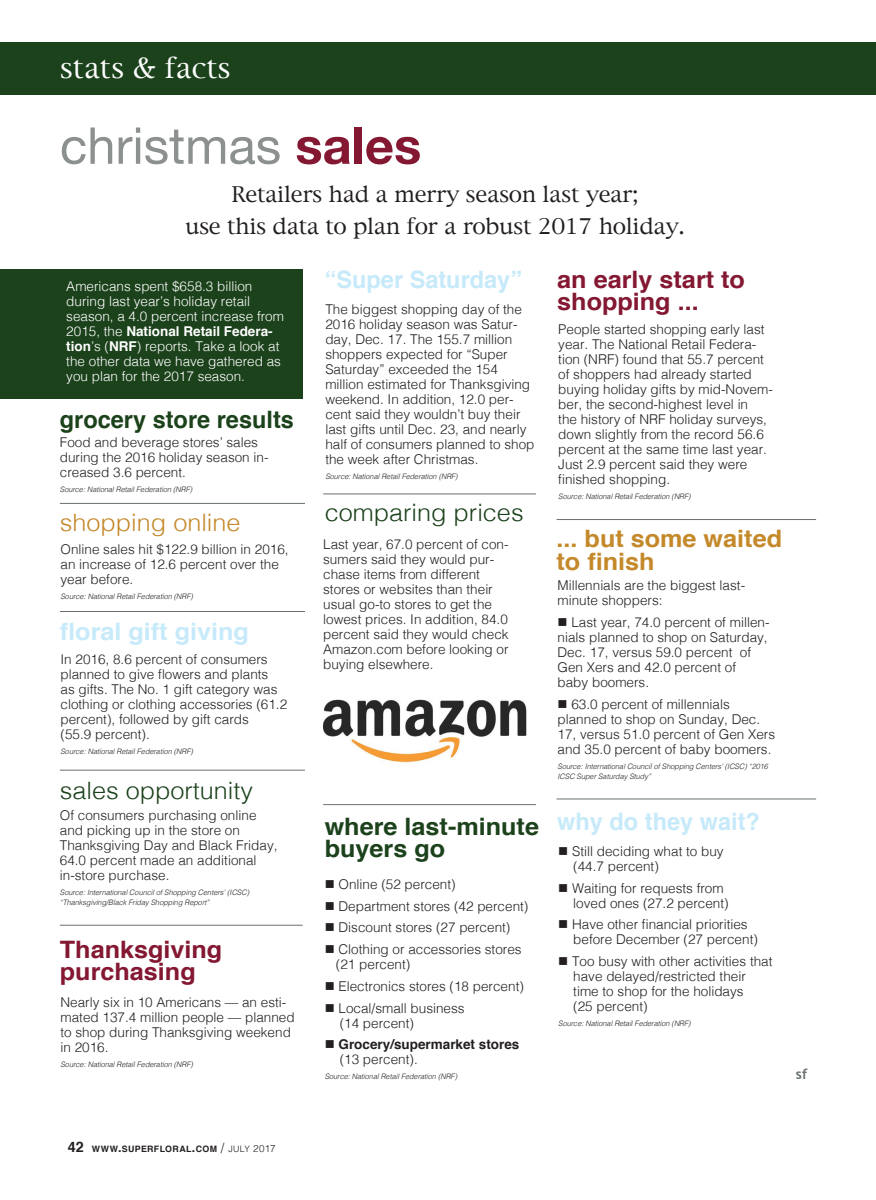
<style>
.page{position:relative;width:876px;height:1200px;background:#fff}
.page>*{position:absolute;margin:0;border:0;box-sizing:border-box;transform-origin:0 0}
.t1{font:50.85px "Helvetica Neue";color:#8d9090}
.t2{font:27px "New York";color:#fff}
.t3{font:700 24px/22.5px "Helvetica";color:#841832;scale:1.05 1}
.t4{font:300 24px "Helvetica";color:#1c421c;scale:1.05 1}
.t5{font:700 24px "Helvetica";color:#c6eafa}
.t6{font:700 24px/22.5px "Helvetica";color:#c4892a;scale:1.05 1}
.t7{font:700 24px/22.5px "Helvetica";color:#1c421c;scale:1.05 1}
.t8{font:700 24px "Helvetica";color:#1c421c}
.t9{font:700 24px "Helvetica";color:#c6eafa;scale:1.05 1}
.t10{font:300 24px "Helvetica";color:#c5882a;scale:1.05 1}
.t11{font:21px/31.5px "New York";letter-spacing:-.02em;color:#231f20;text-align:center}
.t12{font:700 14.25px "Trebuchet MS";color:#6a7070}
.t13{font:300 13.5px/15px "Helvetica";color:#231f20}
.t14{font:300 13.5px/15px "Helvetica";color:#fff}
.t15{font:700 13.5px/15px "Helvetica";color:#231f20}
.t16{font:700 8.85px "Helvetica";letter-spacing:.04em;color:#231f20}
.t17{font:italic 300 7.5px/10.5px "Helvetica";color:#231f20}
.s1{font-weight:700;color:#841832}
.s2{font-weight:700}
.s3{color:#c4892a}
.s4{font-weight:300}
.s5{font-size:14.4px}
.s6{font-size:12.6px}
.s7{font-weight:300;font-size:12.6px}
.s8{font-weight:300;font-size:9.9px}
</style>
<div class="page">
<div style="left:0;top:269px;width:303px;height:129px;background:#1c421c"></div>
<hr style="left:323px;top:494px;width:213px;height:1px;background:#6a7070">
<hr style="left:323px;top:804px;width:213px;height:1px;background:#6a7070">
<hr style="left:556px;top:519px;width:260px;height:1px;background:#6a7070">
<hr style="left:60px;top:925px;width:243px;height:1px;background:#6a7070">
<hr style="left:556px;top:799px;width:260px;height:1px;background:#6a7070">
<hr style="left:60px;top:611px;width:245px;height:1px;background:#6a7070">
<hr style="left:60px;top:770px;width:245px;height:1px;background:#6a7070">
<hr style="left:60px;top:503px;width:245px;height:1px;background:#6a7070">
<div style="left:0;top:42px;width:876px;height:53px;background:#1c421c"></div>
<img style="left:323px;top:700px;width:204px;height:63px">
<h2 class="t2" style="left:60px;top:51px;width:172px">stats &amp; facts</h2>
<h1 class="t1" style="left:60px;top:115px;width:363px">christmas <span class="s1">sales</span></h1>
<h3 class="t11" style="left:185px;top:181px;width:501px">Retailers had a merry season last year;<br>use this data to plan for a robust 2017 holiday.</h3>
<p class="t14" style="left:66px;top:277px;width:219px">Americans spent $658.3 billion during last year’s holiday retail season, a 4.0 percent increase from 2015, the <span class="s2">National Retail Federa&shy;tion</span>’s (<span class="s2">NRF</span>) reports. Take a look at the other data we have gathered as you plan for the 2017 season.</p>
<h3 class="t8" style="left:60px;top:400px;width:235px">grocery store results</h3>
<p class="t13" style="left:60px;top:434px;width:210px">Food and beverage stores’ sales during the 2016 holiday season in&shy;creased 3.6 percent.</p>
<p class="t17" style="left:60px;top:483px;width:134px">Source: National Retail Federation (NRF)</p>
<h3 class="t10" style="left:60px;top:502px;width:174px">shop<span class="s3">ping on</span>line</h3>
<p class="t13" style="left:60px;top:541px;width:230px">Online sales hit $122.9 billion in 2016, an increase of 12.6 percent over the year before.</p>
<p class="t17" style="left:60px;top:591px;width:134px">Source: National Retail Federation (NRF)</p>
<h3 class="t9" style="left:60px;top:612px;width:182px">floral gift giving</h3>
<p class="t13" style="left:60px;top:650px;width:228px">In 2016, 8.6 percent of consumers planned to give flowers and plants<br>as gifts. The No. 1 gift category was clothing or clothing accessories (61.2 percent), followed by gift cards<br>(55.9 percent).</p>
<p class="t17" style="left:60px;top:745px;width:134px">Source: National Retail Federation (NRF)</p>
<h3 class="t4" style="left:60px;top:770px;width:186px">sales opportunity</h3>
<p class="t13" style="left:60px;top:806px;width:219px">Of consumers purchasing online and picking up in the store on<br>Thanksgiving Day and Black Friday,<br>64.0 percent made an additional in-store purchase.</p>
<p class="t17" style="left:60px;top:886px;width:191px">Source: International Council of Shopping Centers’ (ICSC) “Thanksgiving/Black Friday Shopping Report”</p>
<h3 class="t3" style="left:60px;top:938px;width:156px">Thanksgiving purchasing</h3>
<p class="t13" style="left:60px;top:994px;width:236px">Nearly six in 10 Americans — an esti&shy;mated 137.4 million people — planned to shop during Thanksgiving weekend in 2016.</p>
<p class="t17" style="left:60px;top:1059px;width:134px">Source: National Retail Federation (NRF)</p>
<h3 class="t5" style="left:325px;top:260px;width:199px">“Super Saturday”</h3>
<p class="t13" style="left:325px;top:301px;width:211px">The biggest shopping day of the<br>2016 holiday season was Satur&shy;day, Dec. 17. The 155.7 million shoppers expected for “Super<br>Saturday” exceeded the 154 million estimated for Thanksgiving weekend. In addition, 12.0 per&shy;cent said they wouldn’t buy their last gifts until Dec. 23, and nearly half of consumers planned to shop the week after Christmas.</p>
<p class="t17" style="left:325px;top:470px;width:134px">Source: National Retail Federation (NRF)</p>
<h3 class="t4" style="left:325px;top:492px;width:191px">comparing prices</h3>
<p class="t13" style="left:323px;top:536px;width:187px">Last year, 67.0 percent of con&shy;sumers said they would pur&shy;chase items from different stores or websites than their usual go-to stores to get the lowest prices. In addition, 84.0 percent said they would check<br>Amazon.com before looking or buying elsewhere.</p>
<h3 class="t7" style="left:325px;top:815px;width:206px">where last-minute buyers go</h3>
<p class="t13" style="left:325px;top:875px;width:132px">■ Online (52 percent)</p>
<p class="t13" style="left:325px;top:897px;width:205px">■ Department stores (42 percent)</p>
<p class="t13" style="left:325px;top:919px;width:187px">■ Discount stores (27 percent)</p>
<p class="t13" style="left:336px;top:941px;width:187px;text-indent:-11px">■ Clothing or accessories stores (21 percent)</p>
<p class="t13" style="left:325px;top:977px;width:201px">■ Electronics stores (18 percent)</p>
<p class="t13" style="left:340px;top:999px;width:126px;text-indent:-15px">■ Local/small business (14 percent)</p>
<p class="t15" style="left:340px;top:1037px;width:181px;text-indent:-15px">■ Grocery/supermarket stores <span class="s4">(13 percent).</span></p>
<p class="t17" style="left:325px;top:1071px;width:134px">Source: National Retail Federation (NRF)</p>
<h3 class="t3" style="left:557px;top:268px;width:180px">an early start to shopping ...</h3>
<p class="t13" style="left:558px;top:320px;width:216px">People started shopping early last year. The National Retail Federa&shy;tion (NRF) found that 55.7 percent of shoppers had already started buying holiday gifts by mid-Novem&shy;ber, the second-highest level in<br>the history of NRF holiday surveys, down slightly from the record 56.6 percent at the same time last year.<br>Just 2.9 percent said they were finished shopping.</p>
<p class="t17" style="left:558px;top:490px;width:134px">Source: National Retail Federation (NRF)</p>
<h3 class="t6" style="left:556px;top:528px;width:216px">... but some waited to finish</h3>
<p class="t13" style="left:557px;top:577px;width:189px">Millennials are the biggest last&shy;minute shoppers:</p>
<p class="t13" style="left:557px;top:614px;width:213px">■ Last year, 74.0 percent of millen&shy;nials planned to shop on Saturday,<br>Dec. 17, versus 59.0 percent of<br>Gen Xers and 42.0 percent of baby boomers.</p>
<p class="t13" style="left:557px;top:695px;width:219px">■ 63.0 percent of millennials planned to shop on Sunday, Dec.<br>17, versus 51.0 percent of Gen Xers and 35.0 percent of baby boomers.</p>
<p class="t17" style="left:557px;top:760px;width:212px">Source: International Council of Shopping Centers’ (ICSC) “2016<br>ICSC Super Saturday Study”</p>
<h3 class="t5" style="left:557px;top:802px;width:204px">why do they wait?</h3>
<p class="t13" style="left:573px;top:842px;width:152px;text-indent:-15px">■ Still deciding what to buy (44.7 percent)</p>
<p class="t13" style="left:573px;top:879px;width:157px;text-indent:-15px">■ Waiting for requests from loved ones (27.2 percent)</p>
<p class="t13" style="left:573px;top:916px;width:186px;text-indent:-15px">■ Have other financial priorities before December (27 percent)</p>
<p class="t13" style="left:573px;top:953px;width:201px;text-indent:-15px">■ Too busy with other activities that have delayed/restricted their time to shop for the holidays<br>(25 percent)</p>
<p class="t17" style="left:558px;top:1017px;width:134px">Source: National Retail Federation (NRF)</p>
<p class="t12" style="left:796px;top:1065px;width:13px">sf</p>
<p class="t16" style="left:68px;top:1142px;width:209px"><span class="s5">42</span> WWW<span class="s6">.</span>SUPERFLORAL<span class="s6">.</span>COM <span class="s7">/</span> <span class="s4">july</span> <span class="s8">2017</span></p>
</div>
